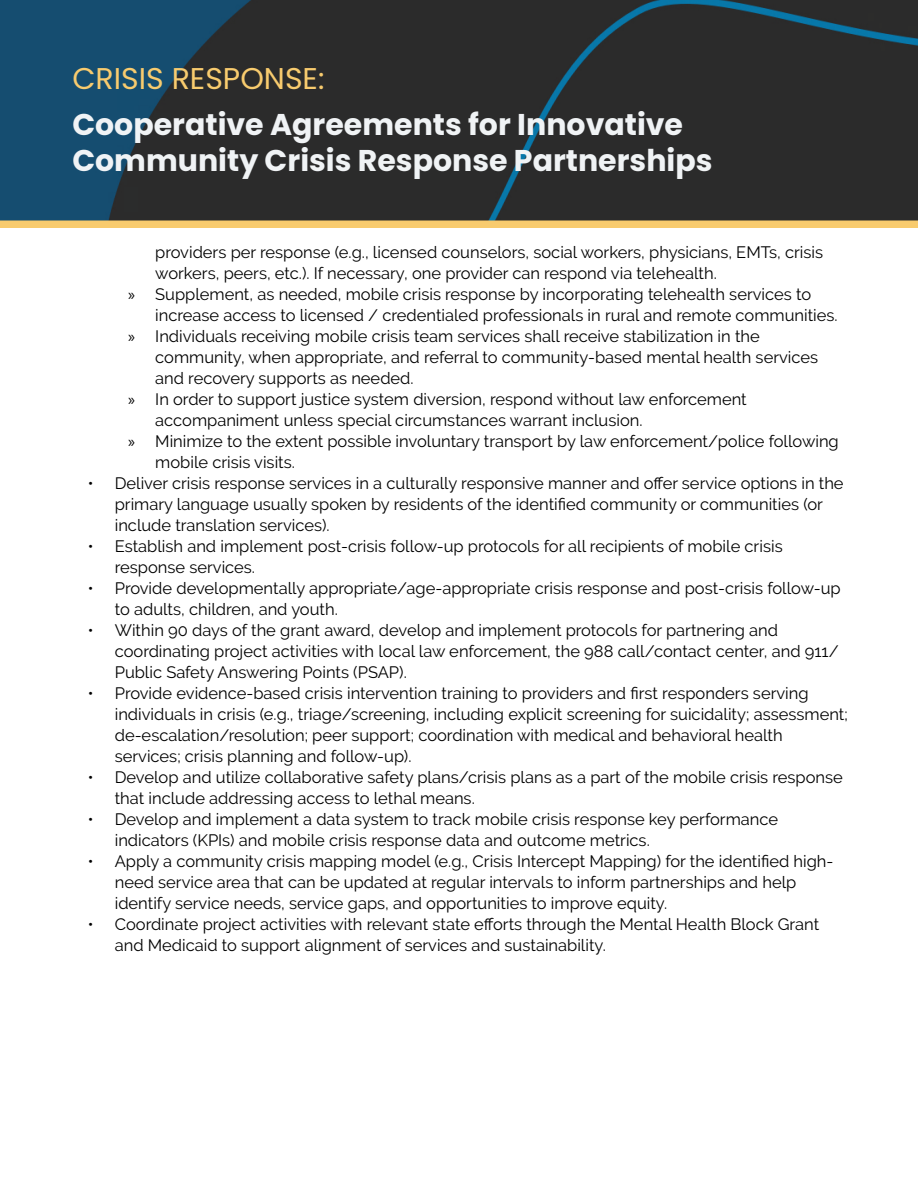
<style>
.page{position:relative;width:918px;height:1188px;background:#fff}
.page>*{position:absolute;margin:0;border:0;box-sizing:border-box;transform-origin:0 0}
.t1{font:700 30px/36px "Poppins";color:#f0f3f5}
.t2{font:30px "Poppins";color:#f8cb6e}
.t3{font:16.5px/21px "Raleway";color:#000}
.s1{font-family:"Myriad Pro"}
</style>
<div class="page">
<img style="left:0;top:0;width:918px;height:220px">
<div style="left:0;top:220px;width:918px;height:8px;background:#f8cb6e"></div>
<h1 class="t2" style="left:72px;top:61px;width:254px">CRISIS RESPONSE:</h1>
<h1 class="t1" style="left:72px;top:107px;width:642px">Cooperative Agreements for Innovative<br>Community Crisis Response Partnerships</h1>
<p class="t3" style="left:155px;top:242px;width:669px">providers per response (e.g., licensed counselors, social workers, physicians, EMTs, crisis</p>
<p class="t3" style="left:155px;top:263px;width:563px">workers, peers, etc.). If necessary, one provider can respond via telehealth.</p>
<p class="t3" style="left:128px;top:284px;width:685px"><span class="s1">»</span> Supplement, as needed, mobile crisis response by incorporating telehealth services to</p>
<p class="t3" style="left:155px;top:305px;width:684px">increase access to licensed / credentialed professionals in rural and remote communities.</p>
<p class="t3" style="left:128px;top:326px;width:633px"><span class="s1">»</span> Individuals receiving mobile crisis team services shall receive stabilization in the</p>
<p class="t3" style="left:155px;top:347px;width:665px">community, when appropriate, and referral to community-based mental health services</p>
<p class="t3" style="left:155px;top:368px;width:260px">and recovery supports as needed.</p>
<p class="t3" style="left:128px;top:389px;width:620px"><span class="s1">»</span> In order to support justice system diversion, respond without law enforcement</p>
<p class="t3" style="left:155px;top:410px;width:489px">accompaniment unless special circumstances warrant inclusion.</p>
<p class="t3" style="left:128px;top:431px;width:712px"><span class="s1">»</span> Minimize to the extent possible involuntary transport by law enforcement/police following</p>
<p class="t3" style="left:155px;top:452px;width:141px">mobile crisis visits.</p>
<p class="t3" style="left:115px;top:473px;width:730px;text-indent:-27px">• Deliver crisis response services in a culturally responsive manner and offer service options in the primary language usually spoken by residents of the identified community or communities (or include translation services).</p>
<p class="t3" style="left:115px;top:536px;width:669px;text-indent:-27px">• Establish and implement post-crisis follow-up protocols for all recipients of mobile crisis response services.</p>
<p class="t3" style="left:115px;top:578px;width:728px;text-indent:-27px">• Provide developmentally appropriate/age-appropriate crisis response and post-crisis follow-up to adults, children, and youth.</p>
<p class="t3" style="left:115px;top:620px;width:725px;text-indent:-27px">• Within 90 days of the grant award, develop and implement protocols for partnering and coordinating project activities with local law enforcement, the 988 call/contact center, and 911/<br>Public Safety Answering Points (PSAP).</p>
<p class="t3" style="left:115px;top:683px;width:735px;text-indent:-27px">• Provide evidence-based crisis intervention training to providers and first responders serving individuals in crisis (e.g., triage/screening, including explicit screening for suicidality; assessment; de-escalation/resolution; peer support; coordination with medical and behavioral health services; crisis planning and follow-up).</p>
<p class="t3" style="left:115px;top:767px;width:730px;text-indent:-27px">• Develop and utilize collaborative safety plans/crisis plans as a part of the mobile crisis response that include addressing access to lethal means.</p>
<p class="t3" style="left:115px;top:809px;width:665px;text-indent:-27px">• Develop and implement a data system to track mobile crisis response key performance indicators (KPIs) and mobile crisis response data and outcome metrics.</p>
<p class="t3" style="left:115px;top:851px;width:720px;text-indent:-27px">• Apply a community crisis mapping model (e.g., Crisis Intercept Mapping) for the identified high&shy;need service area that can be updated at regular intervals to inform partnerships and help identify service needs, service gaps, and opportunities to improve equity.</p>
<p class="t3" style="left:115px;top:914px;width:706px;text-indent:-27px">• Coordinate project activities with relevant state efforts through the Mental Health Block Grant and Medicaid to support alignment of services and sustainability.</p>
</div>
